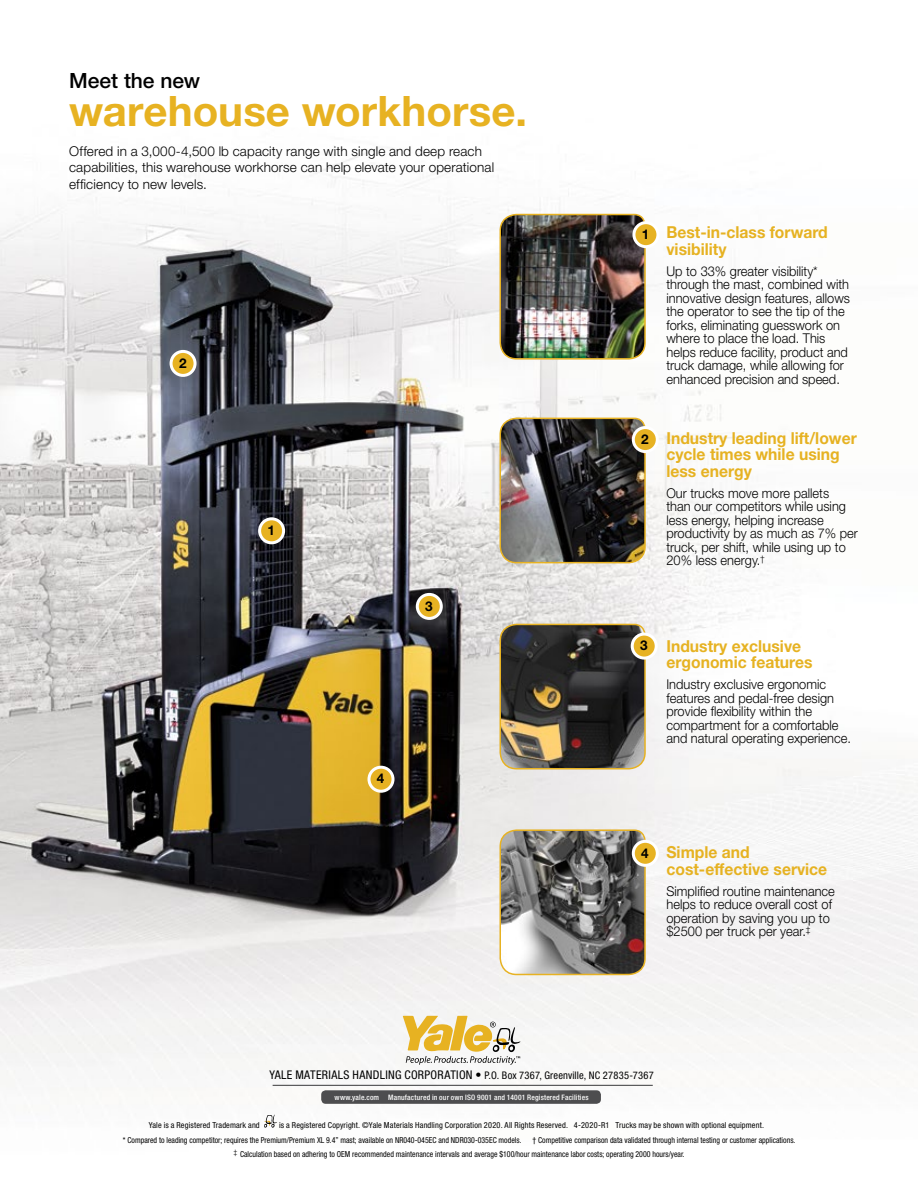
<style>
.page{position:relative;width:918px;height:1188px;background:#fff}
.page>*{position:absolute;margin:0;border:0;box-sizing:border-box;transform-origin:0 0}
.t1{font:700 42px "Helvetica Neue LT Std";color:#e7b222}
.t2{font:500 21px "Helvetica Neue LT Std";color:#000}
.t3{font:700 16.5px/16.5px "Helvetica Neue LT Std";color:#e6b222;scale:.95 1}
.t4{font:300 13.5px/13.5px "Helvetica Neue LT Std";color:#000;scale:.95 1}
.t5{font:300 13.5px/16.2px "Helvetica Neue LT Std";color:#000}
.t6{font:700 13.5px "Helvetica Neue LT Std";color:#000}
.t7{font:condensed 10.5px "Helvetica Neue LT Std";letter-spacing:.02em;color:#000}
.t8{font:condensed 8.25px/13.5px "Helvetica Neue LT Std";color:#000;scale:.95 1}
.t9{font:condensed 8.25px "Helvetica Neue LT Std";letter-spacing:.02em;color:#000}
.t10{font:condensed 8.25px "Helvetica Neue LT Std";color:#000}
.t11{font:500 condensed 7.5px "Helvetica Neue LT Std";letter-spacing:.02em;color:#fff}
.s1{font-size:12px}
</style>
<div class="page">
<img style="left:0;top:148px;width:918px;height:938px">
<div style="left:321px;top:1090px;width:280px;height:14px;background:#4d4d4f;border-radius:4px"></div>
<svg style="left:264px;top:1114px;width:13px;height:14px"></svg>
<svg style="left:403px;top:1016px;width:117px;height:49px"></svg>
<hr style="left:273px;top:1085px;width:380px;height:1px;background:#4d4d4f">
<img style="left:499px;top:213px;width:148px;height:147px">
<div style="left:634px;top:223px;width:24px;height:24px;background:#e7b222;border-radius:50%"></div>
<div style="left:632px;top:221px;width:27px;height:27px;border:3px solid #fff;border-radius:50%"></div>
<div style="left:260px;top:519px;width:24px;height:24px;background:#e7b222;border-radius:50%"></div>
<div style="left:258px;top:517px;width:27px;height:27px;border:3px solid #fff;border-radius:50%"></div>
<img style="left:499px;top:417px;width:148px;height:147px">
<div style="left:633px;top:428px;width:24px;height:24px;background:#e7b222;border-radius:50%"></div>
<div style="left:632px;top:426px;width:27px;height:27px;border:3px solid #fff;border-radius:50%"></div>
<svg style="left:499px;top:829px;width:148px;height:147px"></svg>
<svg style="left:499px;top:623px;width:148px;height:147px"></svg>
<div style="left:632px;top:634px;width:24px;height:24px;background:#e7b222;border-radius:50%"></div>
<div style="left:631px;top:633px;width:27px;height:27px;border:3px solid #fff;border-radius:50%"></div>
<div style="left:633px;top:841px;width:24px;height:24px;background:#e7b222;border-radius:50%"></div>
<div style="left:632px;top:840px;width:27px;height:27px;border:3px solid #fff;border-radius:50%"></div>
<div style="left:369px;top:767px;width:24px;height:24px;background:#e7b222;border-radius:50%"></div>
<div style="left:368px;top:766px;width:26px;height:27px;border:3px solid #fff;border-radius:50%"></div>
<div style="left:417px;top:594px;width:24px;height:24px;background:#e7b222;border-radius:50%"></div>
<div style="left:416px;top:593px;width:27px;height:27px;border:3px solid #fff;border-radius:50%"></div>
<div style="left:171px;top:351px;width:24px;height:24px;background:#e7b222;border-radius:50%"></div>
<div style="left:170px;top:350px;width:27px;height:27px;border:3px solid #fff;border-radius:50%"></div>
<h2 class="t2" style="left:69px;top:68px;width:133px">Meet the new</h2>
<h1 class="t1" style="left:69px;top:85px;width:459px">warehouse workhorse.</h1>
<p class="t5" style="left:69px;top:143px;width:427px">Offered in a 3,000-4,500 lb capacity range with single and deep reach capabilities, this warehouse workhorse can help elevate your operational efficiency to new levels.</p>
<p class="t6" style="left:179px;top:354px;width:9px">2</p>
<p class="t6" style="left:268px;top:522px;width:9px">1</p>
<p class="t6" style="left:425px;top:597px;width:9px">3</p>
<p class="t6" style="left:377px;top:770px;width:9px">4</p>
<p class="t6" style="left:642px;top:226px;width:9px">1</p>
<p class="t3" style="left:666px;top:224px;width:171px">Best-in-class forward visibility</p>
<p class="t4" style="left:666px;top:264px;width:195px">Up to 33% greater visibility* through the mast, combined with innovative design features, allows the operator to see the tip of the forks, eliminating guesswork on where to place the load. This helps reduce facility, product and truck damage, while allowing for enhanced precision and speed.</p>
<p class="t6" style="left:641px;top:431px;width:9px">2</p>
<p class="t3" style="left:666px;top:429px;width:202px">Industry leading lift/lower cycle times while using less energy</p>
<p class="t4" style="left:666px;top:486px;width:203px">Our trucks move more pallets<br>than our competitors while using less energy, helping increase productivity by as much as 7% per truck, per shift, while using up to<br>20% less energy.<sup>†</sup></p>
<p class="t6" style="left:640px;top:637px;width:9px">3</p>
<p class="t3" style="left:666px;top:637px;width:155px">Industry exclusive ergonomic features</p>
<p class="t4" style="left:666px;top:678px;width:196px">Industry exclusive ergonomic features and pedal-free design provide flexibility within the compartment for a comfortable and natural operating experience.</p>
<p class="t6" style="left:641px;top:844px;width:9px">4</p>
<p class="t3" style="left:666px;top:844px;width:171px">Simple and cost-effective service</p>
<p class="t4" style="left:666px;top:884px;width:179px">Simplified routine maintenance helps to reduce overall cost of operation by saving you up to $2500 per truck per year.<sup>‡</sup></p>
<p class="t7" style="left:269px;top:1070px;width:386px"><span class="s1">YALE MATERIALS HANDLING CORPORATION •</span> P.O. Box 7367, Greenville, NC 27835-7367</p>
<p class="t11" style="left:335px;top:1092px;width:255px">www.yale.com Manufactured in our own ISO 9001 and 14001 Registered Facilities</p>
<p class="t10" style="left:149px;top:1120px;width:113px">Yale is a Registered Trademark and</p>
<p class="t9" style="left:279px;top:1120px;width:486px">is a Registered Copyright. ©Yale Materials Handling Corporation 2020. All Rights Reserved. 4-2020-R1 Trucks may be shown with optional equipment.</p>
<p class="t8" style="left:123px;top:1134px;width:421px">* Compared to leading competitor; requires the Premium/Premium XL 9.4” mast; available on NR040-045EC and NDR030-035EC models.</p>
<p class="t8" style="left:234px;top:1134px;width:593px;text-indent:299px">† Competitive comparison data validated through internal testing or customer applications. <sup>‡</sup> Calculation based on adhering to OEM recommended maintenance intervals and average $100/hour maintenance labor costs; operating 2000 hours/year.</p>
</div>
